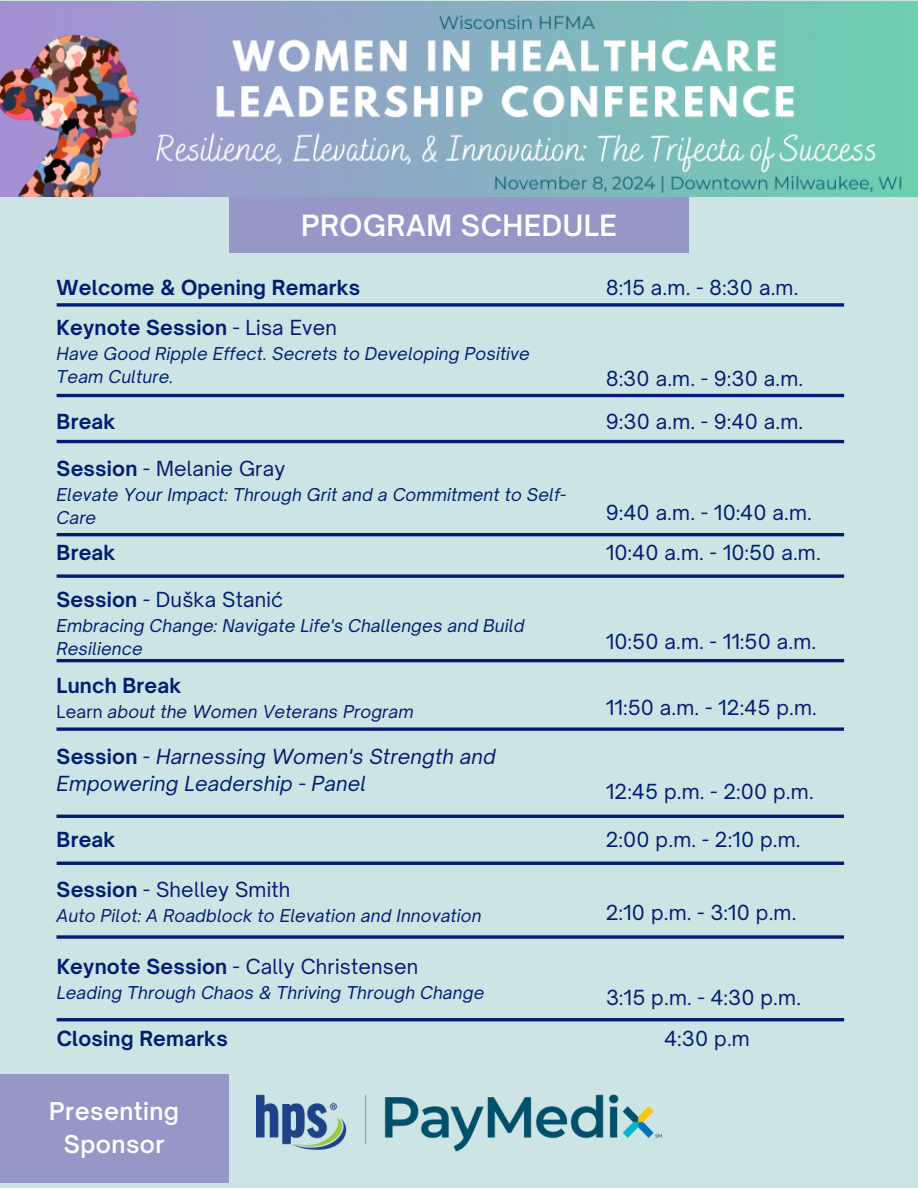
<style>
.page{position:relative;width:918px;height:1188px;background:#cce5e4}
.page>*{position:absolute;margin:0;border:0;box-sizing:border-box;transform-origin:0 0}
.t1{font:600 28.05px "Open Sauce One";letter-spacing:.02em;color:#feffff}
.t2{font:600 23.55px/32.7px "Open Sauce One";letter-spacing:.02em;color:#feffff;text-align:center}
.t3{font:19.95px "Open Sauce One";letter-spacing:.01em;color:#001d73}
.t4{font:700 19.95px "Open Sauce One";letter-spacing:.01em;color:#001d73}
.t5{font:italic 19.95px/27px "Open Sauce One";letter-spacing:.01em;color:#001d73}
.t6{font:italic 16.95px/23.7px "Open Sauce One";letter-spacing:.01em;color:#001d73}
.s1{font-weight:400}
.s2{font-weight:700}
.s3{font-style:normal}
.s4{font-weight:700;font-style:normal}
</style>
<div class="page">
<div style="left:230px;top:197px;width:458px;height:56px;background:#9697c7"></div>
<svg style="left:57px;top:303px;width:787px;height:4px;background:#1f3b84"></svg>
<hr style="left:57px;top:394px;width:787px;height:3px;background:#001d73">
<hr style="left:57px;top:440px;width:787px;height:3px;background:#001d73">
<hr style="left:57px;top:533px;width:787px;height:3px;background:#001d73">
<svg style="left:57px;top:574px;width:787px;height:4px;background:#1f3b84"></svg>
<hr style="left:57px;top:659px;width:787px;height:3px;background:#001d73">
<img style="left:0;top:1px;width:918px;height:196px">
<svg style="left:56px;top:727px;width:788px;height:4px;background:#1f3b84"></svg>
<hr style="left:56px;top:815px;width:788px;height:3px;background:#001d73">
<hr style="left:57px;top:862px;width:787px;height:3px;background:#001d73">
<svg style="left:56px;top:935px;width:788px;height:4px;background:#1f3b84"></svg>
<hr style="left:57px;top:1018px;width:787px;height:3px;background:#001d73">
<img style="left:257px;top:1094px;width:405px;height:58px">
<div style="left:0;top:1074px;width:228px;height:109px;background:#9697c7"></div>
<p class="t1" style="left:301px;top:208px;width:317px">PROGRAM SCHEDULE</p>
<p class="t4" style="left:57px;top:275px;width:305px">Welcome &amp; Opening Remarks</p>
<h3 class="t3" style="left:606px;top:275px;width:194px">8:15 a.m. - 8:30 a.m.</h3>
<h4 class="t4" style="left:57px;top:315px;width:282px">Keynote Session <span class="s1">- Lisa Even</span></h4>
<h4 class="t6" style="left:57px;top:341px;width:475px">Have Good Ripple Effect. Secrets to Developing Positive<br>Team Culture.</h4>
<p class="t3" style="left:606px;top:366px;width:199px">8:30 a.m. - 9:30 a.m.</p>
<p class="t4" style="left:57px;top:409px;width:60px">Break</p>
<h3 class="t3" style="left:606px;top:409px;width:199px">9:30 a.m. - 9:40 a.m.</h3>
<h4 class="t3" style="left:57px;top:456px;width:230px"><span class="s2">Session</span> - Melanie Gray</h4>
<h4 class="t6" style="left:57px;top:482px;width:511px">Elevate Your Impact: Through Grit and a Commitment to Self-<br>Care</h4>
<p class="t3" style="left:606px;top:500px;width:208px">9:40 a.m. - 10:40 a.m.</p>
<p class="t4" style="left:57px;top:540px;width:60px">Break</p>
<h4 class="t3" style="left:606px;top:540px;width:216px">10:40 a.m. - 10:50 a.m.</h4>
<p class="t3" style="left:56px;top:587px;width:228px"><span class="s2">Session</span> - Duška Stanić</p>
<p class="t6" style="left:56px;top:613px;width:470px">Embracing Change: Navigate Life's Challenges and Build<br>Resilience</p>
<h4 class="t3" style="left:606px;top:629px;width:212px">10:50 a.m. - 11:50 a.m.</h4>
<h4 class="t4" style="left:57px;top:673px;width:126px">Lunch Break</h4>
<h4 class="t6" style="left:57px;top:699px;width:359px"><span class="s3">Learn</span> about the Women Veterans Program</h4>
<h3 class="t3" style="left:606px;top:696px;width:213px">11:50 a.m. - 12:45 p.m.</h3>
<h4 class="t5" style="left:57px;top:743px;width:441px"><span class="s4">Session</span> <span class="s3">-</span> Harnessing Women's Strength and<br>Empowering Leadership - Panel</h4>
<p class="t3" style="left:606px;top:779px;width:209px">12:45 p.m. - 2:00 p.m.</p>
<p class="t4" style="left:57px;top:828px;width:60px">Break</p>
<h4 class="t3" style="left:606px;top:828px;width:196px">2:00 p.m. - 2:10 p.m.</h4>
<h3 class="t3" style="left:57px;top:877px;width:235px"><span class="s2">Session</span> - Shelley Smith</h3>
<h4 class="t6" style="left:57px;top:903px;width:427px">Auto Pilot: A Roadblock to Elevation and Innovation</h4>
<p class="t3" style="left:606px;top:900px;width:192px">2:10 p.m. - 3:10 p.m.</p>
<p class="t3" style="left:57px;top:954px;width:363px"><span class="s2">Keynote Session</span> - Cally Christensen</p>
<h3 class="t6" style="left:57px;top:980px;width:429px">Leading Through Chaos &amp; Thriving Through Change</h3>
<h4 class="t3" style="left:606px;top:985px;width:197px">3:15 p.m. - 4:30 p.m.</h4>
<h4 class="t4" style="left:57px;top:1026px;width:173px">Closing Remarks</h4>
<h2 class="t3" style="left:664px;top:1026px;width:87px">4:30 p.m</h2>
<p class="t2" style="left:49px;top:1095px;width:131px">Presenting<br>Sponsor</p>
</div>
